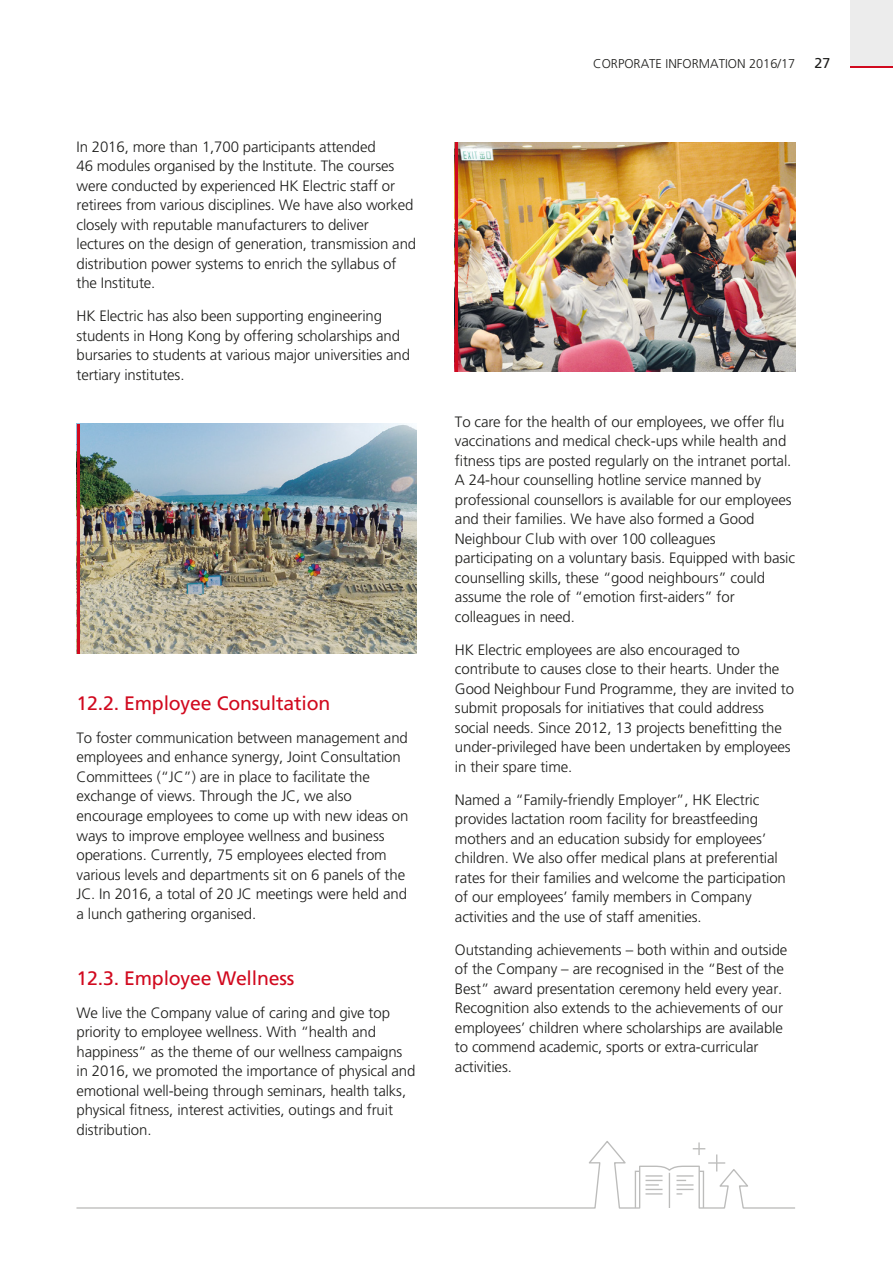
<style>
.page{position:relative;width:893px;height:1263px;background:#fff}
.page>*{position:absolute;margin:0;border:0;box-sizing:border-box;transform-origin:0 0}
.t1{font:19.5px "Frutiger";letter-spacing:-.01em;color:#d1091e}
.t2{font:300 15px/19.5px "Frutiger";letter-spacing:-.01em;color:#1d1d1b}
.t3{font:14.25px "Frutiger";color:#1d1d1b}
.t4{font:300 12.75px "Frutiger";color:#1d1d1b}
</style>
<div class="page">
<img style="left:458px;top:142px;width:337px;height:230px">
<hr style="left:455px;top:142px;width:3px;height:230px;background:#d1091e">
<img style="left:80px;top:424px;width:337px;height:229px">
<hr style="left:77px;top:424px;width:3px;height:229px;background:#d1091e">
<svg style="left:76px;top:1141px;width:719px;height:68px"></svg>
<hr style="left:669px;top:1173px;width:1px;height:35px;background:#bcbcbb">
<svg style="left:645px;top:1175px;width:17px;height:19px"></svg>
<svg style="left:676px;top:1142px;width:49px;height:52px"></svg>
<div style="left:850px;top:0;width:43px;height:67px;background:#ececec"></div>
<hr style="left:850px;top:67px;width:43px;height:1px;background:#d1091e">
<p class="t2" style="left:77px;top:137px;width:341px">In 2016, more than 1,700 participants attended<br>46 modules organised by the Institute. The courses were conducted by experienced HK Electric staff or retirees from various disciplines. We have also worked closely with reputable manufacturers to deliver lectures on the design of generation, transmission and distribution power systems to enrich the syllabus of the Institute.</p>
<p class="t2" style="left:77px;top:306px;width:335px">HK Electric has also been supporting engineering students in Hong Kong by offering scholarships and bursaries to students at various major universities and tertiary institutes.</p>
<p class="t1" style="left:77px;top:692px;width:255px">12.2. Employee Consultation</p>
<p class="t2" style="left:77px;top:728px;width:333px">To foster communication between management and employees and enhance synergy, Joint Consultation Committees (“JC”) are in place to facilitate the exchange of views. Through the JC, we also encourage employees to come up with new ideas on ways to improve employee wellness and business operations. Currently, 75 employees elected from various levels and departments sit on 6 panels of the JC. In 2016, a total of 20 JC meetings were held and a lunch gathering organised.</p>
<p class="t1" style="left:77px;top:966px;width:219px">12.3. Employee Wellness</p>
<p class="t2" style="left:77px;top:1002px;width:340px">We live the Company value of caring and give top priority to employee wellness. With “health and happiness” as the theme of our wellness campaigns in 2016, we promoted the importance of physical and emotional well-being through seminars, health talks, physical fitness, interest activities, outings and fruit distribution.</p>
<p class="t4" style="left:593px;top:57px;width:203px">CORPORATE INFORMATION 2016/17</p>
<p class="t3" style="left:814px;top:55px;width:17px">27</p>
<p class="t2" style="left:455px;top:412px;width:342px">To care for the health of our employees, we offer flu vaccinations and medical check-ups while health and fitness tips are posted regularly on the intranet portal.<br>A 24-hour counselling hotline service manned by professional counsellors is available for our employees and their families. We have also formed a Good Neighbour Club with over 100 colleagues participating on a voluntary basis. Equipped with basic counselling skills, these “good neighbours” could assume the role of “emotion first-aiders” for colleagues in need.</p>
<p class="t2" style="left:455px;top:640px;width:341px">HK Electric employees are also encouraged to contribute to causes close to their hearts. Under the Good Neighbour Fund Programme, they are invited to submit proposals for initiatives that could address social needs. Since 2012, 13 projects benefitting the under-privileged have been undertaken by employees in their spare time.</p>
<p class="t2" style="left:455px;top:790px;width:332px">Named a “Family-friendly Employer”, HK Electric provides lactation room facility for breastfeeding mothers and an education subsidy for employees’ children. We also offer medical plans at preferential rates for their families and welcome the participation of our employees’ family members in Company activities and the use of staff amenities.</p>
<p class="t2" style="left:455px;top:940px;width:334px">Outstanding achievements – both within and outside of the Company – are recognised in the “Best of the Best” award presentation ceremony held every year.<br>Recognition also extends to the achievements of our employees’ children where scholarships are available to commend academic, sports or extra-curricular activities.</p>
</div>
